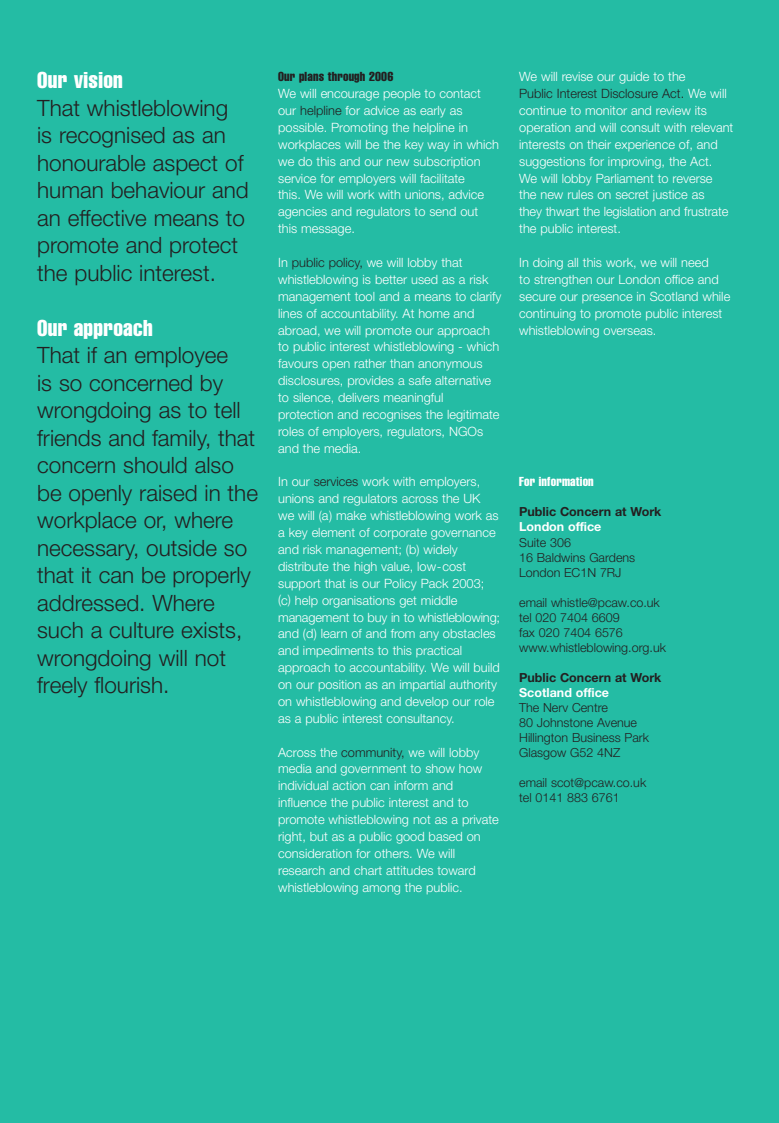
<style>
.page{position:relative;width:779px;height:1123px;background:#fff}
.page>*{position:absolute;margin:0;border:0;box-sizing:border-box;transform-origin:0 0}
.t1{font:300 22.5px/27.5px "Helvetica Neue";color:#231f20}
.t2{font:extra-condensed 22.5px "Helvetica";letter-spacing:.015em;color:#fff}
.t3{font:300 12.75px/16.9px "Helvetica Neue";color:#fff}
.t4{font:extra-condensed 12.75px "Helvetica";letter-spacing:.015em;color:#231f20}
.t5{font:extra-condensed 12.75px "Helvetica";letter-spacing:.015em;color:#fff}
.t6{font:300 12.5px/15px "Helvetica Neue";color:#231f20}
.t7{font:700 12.5px "Helvetica Neue";color:#231f20}
.t8{font:700 12.5px "Helvetica Neue";color:#fff}
.s1{color:#231f20}
</style>
<div class="page">
<div style="left:0;top:0;width:779px;height:1122px;background:#24bca4"></div>
<h1 class="t2" style="left:37px;top:72px;width:87px">Our vision</h1>
<h1 class="t1" style="left:37px;top:96px;width:213px">That whistleblowing<br>is recognised as an honourable aspect of human behaviour and an effective means to promote and protect the public interest.</h1>
<h1 class="t2" style="left:37px;top:320px;width:117px">Our approach</h1>
<p class="t1" style="left:37px;top:344px;width:222px">That if an employee<br>is so concerned by wrongdoing as to tell friends and family, that concern should also be openly raised in the workplace or, where necessary, outside so that it can be properly addressed. Where such a culture exists, wrongdoing will not freely flourish.</p>
<p class="t4" style="left:278px;top:72px;width:117px">Our plans through 2006</p>
<p class="t3" style="left:278px;top:86px;width:222px">We will encourage people to contact our <span class="s1">helpline</span> for advice as early as possible. Promoting the helpline in workplaces will be the key way in which we do this and our new subscription service for employers will facilitate<br>this. We will work with unions, advice agencies and regulators to send out this message.</p>
<p class="t3" style="left:278px;top:255px;width:225px">In <span class="s1">public policy,</span> we will lobby that whistleblowing is better used as a risk management tool and a means to clarify lines of accountability. At home and abroad, we will promote our approach to public interest whistleblowing - which favours open rather than anonymous disclosures, provides a safe alternative to silence, delivers meaningful protection and recognises the legitimate roles of employers, regulators, NGOs and the media.</p>
<p class="t3" style="left:278px;top:474px;width:223px">In our <span class="s1">services</span> work with employers, unions and regulators across the UK<br>we will (a) make whistleblowing work as a key element of corporate governance and risk management; (b) widely distribute the high value, low-cost support that is our Policy Pack 2003; (c) help organisations get middle management to buy in to whistleblowing; and (d) learn of and from any obstacles and impediments to this practical approach to accountability. We will build on our position as an impartial authority on whistleblowing and develop our role as a public interest consultancy.</p>
<p class="t3" style="left:278px;top:745px;width:222px">Across the <span class="s1">community,</span> we will lobby media and government to show how individual action can inform and influence the public interest and to promote whistleblowing not as a private right, but as a public good based on consideration for others. We will research and chart attitudes toward whistleblowing among the public.</p>
<p class="t3" style="left:519px;top:70px;width:216px">We will revise our guide to the<br><span class="s1">Public Interest Disclosure Act.</span> We will continue to monitor and review its operation and will consult with relevant interests on their experience of, and suggestions for improving, the Act.<br>We will lobby Parliament to reverse<br>the new rules on secret justice as<br>they thwart the legislation and frustrate the public interest.</p>
<p class="t3" style="left:519px;top:255px;width:213px">In doing all this work, we will need<br>to strengthen our London office and secure our presence in Scotland while continuing to promote public interest whistleblowing overseas.</p>
<p class="t5" style="left:519px;top:477px;width:76px">For information</p>
<p class="t7" style="left:519px;top:507px;width:144px">Public Concern at Work</p>
<p class="t8" style="left:519px;top:522px;width:84px">London office</p>
<p class="t6" style="left:519px;top:535px;width:117px">Suite 306<br>16 Baldwins Gardens<br>London EC1N 7RJ</p>
<p class="t6" style="left:519px;top:595px;width:148px">email whistle@pcaw.co.uk tel 020 7404 6609<br>fax 020 7404 6576 www.whistleblowing.org.uk</p>
<p class="t7" style="left:519px;top:672px;width:144px">Public Concern at Work</p>
<p class="t8" style="left:519px;top:687px;width:91px">Scotland office</p>
<p class="t6" style="left:519px;top:700px;width:131px">The Nerv Centre<br>80 Johnstone Avenue<br>Hillington Business Park<br>Glasgow G52 4NZ</p>
<p class="t6" style="left:519px;top:775px;width:129px">email scot@pcaw.co.uk tel 0141 883 6761</p>
</div>
